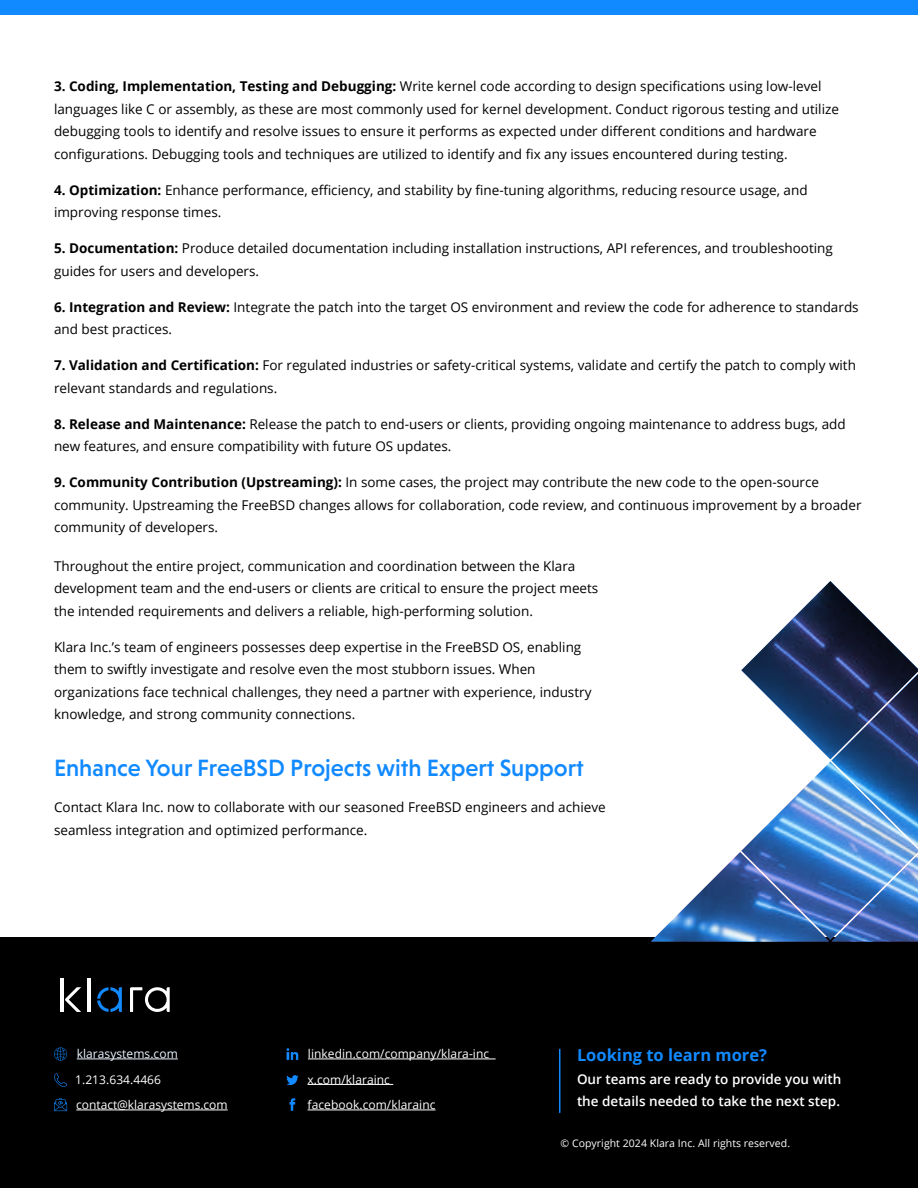
<style>
.page{position:relative;width:918px;height:1188px;background:#fff}
.page>*{position:absolute;margin:0;border:0;box-sizing:border-box;transform-origin:0 0}
.t1{font:500 24px "Niveau Grotesk";color:#128aff}
.t2{font:700 16.5px "Open Sans";color:#128aff}
.t3{font:13.5px/22.5px "Open Sans";color:#000}
.t4{font:600 13.5px/22.5px "Open Sans";color:#fff}
.t5{font:12px/25.5px "Open Sans";letter-spacing:.005em;color:#fff}
.t6{font:12px "Open Sans";letter-spacing:.005em;color:#ebf5ff}
.t7{font:10.5px "Open Sans";letter-spacing:.005em;color:#fff}
.s1{font-weight:700}
</style>
<div class="page">
<div style="left:0;top:0;width:918px;height:15px;background:#128aff"></div>
<div style="left:0;top:937px;width:918px;height:251px;background:#000"></div>
<svg style="left:97px;top:987px;width:25px;height:25px"></svg>
<hr style="left:87px;top:978px;width:3px;height:34px;background:#fff">
<hr style="left:60px;top:978px;width:3px;height:34px;background:#fff">
<svg style="left:65px;top:987px;width:16px;height:25px"></svg>
<svg style="left:130px;top:987px;width:40px;height:25px"></svg>
<svg style="left:290px;top:1098px;width:5px;height:13px"></svg>
<svg style="left:286px;top:1075px;width:13px;height:10px"></svg>
<svg style="left:287px;top:1048px;width:11px;height:12px"></svg>
<hr style="left:77px;top:1059px;width:101px;height:1px;background:#ebf5ff">
<hr style="left:76px;top:1110px;width:152px;height:1px;background:#fff">
<hr style="left:308px;top:1059px;width:188px;height:1px;background:#fff">
<hr style="left:308px;top:1084px;width:85px;height:1px;background:#fff">
<hr style="left:308px;top:1110px;width:128px;height:1px;background:#fff">
<svg style="left:54px;top:1047px;width:13px;height:14px"></svg>
<svg style="left:54px;top:1073px;width:13px;height:14px"></svg>
<svg style="left:54px;top:1098px;width:13px;height:13px"></svg>
<hr style="left:559px;top:1049px;width:1px;height:64px;background:#128aff">
<svg style="left:651px;top:581px;width:267px;height:361px"></svg>
<p class="t3" style="left:54px;top:75px;width:786px"><span class="s1">3. Coding, Implementation, Testing and Debugging:</span> Write kernel code according to design specifications using low-level languages like C or assembly, as these are most commonly used for kernel development. Conduct rigorous testing and utilize debugging tools to identify and resolve issues to ensure it performs as expected under different conditions and hardware configurations. Debugging tools and techniques are utilized to identify and fix any issues encountered during testing.</p>
<p class="t3" style="left:54px;top:178px;width:755px"><span class="s1">4. Optimization:</span> Enhance performance, efficiency, and stability by fine-tuning algorithms, reducing resource usage, and improving response times.</p>
<p class="t3" style="left:54px;top:237px;width:780px"><span class="s1">5. Documentation:</span> Produce detailed documentation including installation instructions, API references, and troubleshooting guides for users and developers.</p>
<p class="t3" style="left:54px;top:295px;width:806px"><span class="s1">6. Integration and Review:</span> Integrate the patch into the target OS environment and review the code for adherence to standards and best practices.</p>
<p class="t3" style="left:54px;top:354px;width:804px"><span class="s1">7. Validation and Certification:</span> For regulated industries or safety-critical systems, validate and certify the patch to comply with relevant standards and regulations.</p>
<p class="t3" style="left:54px;top:412px;width:793px"><span class="s1">8. Release and Maintenance:</span> Release the patch to end-users or clients, providing ongoing maintenance to address bugs, add new features, and ensure compatibility with future OS updates.</p>
<p class="t3" style="left:54px;top:471px;width:809px"><span class="s1">9. Community Contribution (Upstreaming):</span> In some cases, the project may contribute the new code to the open-source community. Upstreaming the FreeBSD changes allows for collaboration, code review, and continuous improvement by a broader community of developers.</p>
<p class="t3" style="left:54px;top:554px;width:546px">Throughout the entire project, communication and coordination between the Klara development team and the end-users or clients are critical to ensure the project meets the intended requirements and delivers a reliable, high-performing solution.</p>
<p class="t3" style="left:54px;top:635px;width:539px">Klara Inc.’s team of engineers possesses deep expertise in the FreeBSD OS, enabling them to swiftly investigate and resolve even the most stubborn issues. When organizations face technical challenges, they need a partner with experience, industry knowledge, and strong community connections.</p>
<h1 class="t1" style="left:54px;top:754px;width:531px">Enhance Your FreeBSD Projects with Expert Support</h1>
<p class="t3" style="left:54px;top:796px;width:553px">Contact Klara Inc. now to collaborate with our seasoned FreeBSD engineers and achieve seamless integration and optimized performance.</p>
<p class="t6" style="left:77px;top:1045px;width:103px">klarasystems.com</p>
<p class="t5" style="left:75px;top:1066px;width:154px">1.213.634.4466 contact@klarasystems.com</p>
<p class="t5" style="left:308px;top:1041px;width:183px">linkedin.com/company/klara-inc x.com/klarainc facebook.com/klarainc</p>
<p class="t2" style="left:577px;top:1044px;width:192px">Looking to learn more?</p>
<p class="t4" style="left:577px;top:1068px;width:266px">Our teams are ready to provide you with the details needed to take the next step.</p>
<p class="t7" style="left:560px;top:1136px;width:231px">© Copyright 2024 Klara Inc. All rights reserved.</p>
</div>
